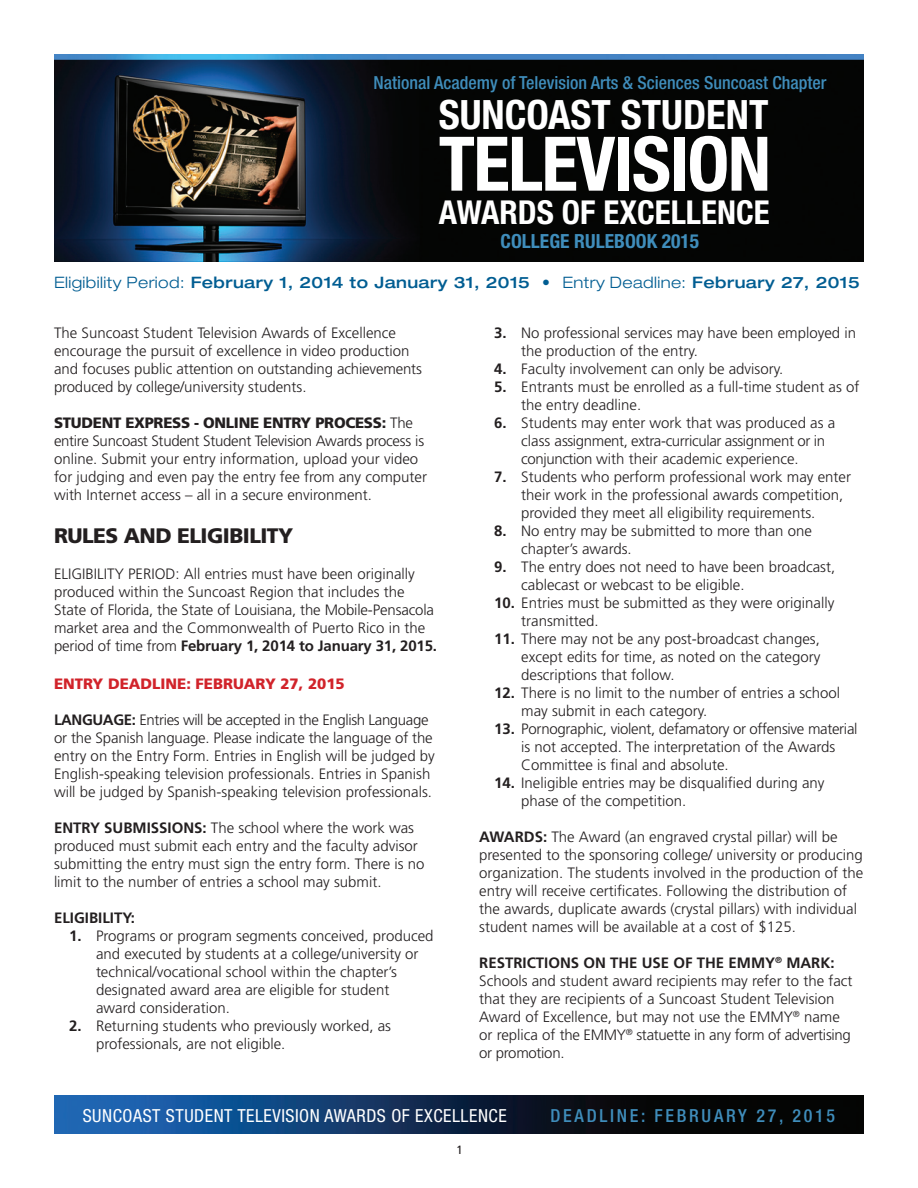
<style>
.page{position:relative;width:918px;height:1188px;background:#fff}
.page>*{position:absolute;margin:0;border:0;box-sizing:border-box;transform-origin:0 0}
.t1{font:700 condensed 75.3px "Helvetica Neue";letter-spacing:-.02em;color:#fff}
.t2{font:700 condensed 40.5px "Helvetica Neue";color:#fff}
.t3{font:700 condensed 33px "Helvetica Neue";color:#fff}
.t4{font:900 21px "Frutiger";letter-spacing:-.025em;color:#231f20}
.t5{font:700 condensed 19.5px "Helvetica Neue";color:#3f8dbb}
.t6{font:500 condensed 18px "Helvetica Neue";color:#3f8dbb}
.t7{font:condensed 18px "Helvetica Neue";letter-spacing:.03em;color:#fff}
.t8{font:500 condensed 18px "Helvetica Neue";letter-spacing:.15em;color:#3f8dbb}
.t9{font:500 expanded 15.75px "Helvetica Neue";letter-spacing:.025em;color:#015d92}
.t10{font:300 15px/18px "Frutiger";color:#231f20}
.t11{font:900 15px "Frutiger";color:#d1232a}
.t12{font:700 15px "Frutiger";color:#231f20}
.t13{font:12px "Frutiger";color:#231f20}
.s1{font-weight:300}
.s2{font-weight:900}
.s3{font-weight:700}
</style>
<div class="page">
<img style="left:54px;top:1095px;width:810px;height:39px">
<img style="left:54px;top:54px;width:810px;height:207px">
<p class="t6" style="left:374px;top:72px;width:454px">National Academy of Television Arts &amp; Sciences Suncoast Chapter</p>
<h2 class="t2" style="left:439px;top:90px;width:331px">SUNCOAST STUDENT</h2>
<h1 class="t1" style="left:439px;top:118px;width:334px">TELEVISION</h1>
<h3 class="t3" style="left:439px;top:192px;width:332px">AWARDS OF EXCELLENCE</h3>
<h3 class="t5" style="left:501px;top:229px;width:200px">COLLEGE RULEBOOK 2015</h3>
<p class="t9" style="left:54px;top:273px;width:807px"><span class="s1">Eligibility Period:</span> February 1, 2014 to January 31, 2015 • <span class="s1">Entry Deadline:</span> February 27, 2015</p>
<p class="t10" style="left:54px;top:324px;width:370px">The Suncoast Student Television Awards of Excellence encourage the pursuit of excellence in video production and focuses public attention on outstanding achievements produced by college/university students.</p>
<p class="t10" style="left:54px;top:414px;width:375px"><span class="s2">STUDENT EXPRESS - ONLINE ENTRY PROCESS:</span> The entire Suncoast Student Student Television Awards process is online. Submit your entry information, upload your video for judging and even pay the entry fee from any computer with Internet access – all in a secure environment.</p>
<h3 class="t4" style="left:54px;top:523px;width:241px">RULES AND ELIGIBILITY</h3>
<p class="t10" style="left:54px;top:565px;width:385px">ELIGIBILITY PERIOD: All entries must have been originally produced within the Suncoast Region that includes the State of Florida, the State of Louisiana, the Mobile-Pensacola market area and the Commonwealth of Puerto Rico in the period of time from <span class="s3">February 1, 2014 to January 31, 2015.</span></p>
<p class="t11" style="left:54px;top:674px;width:292px">ENTRY DEADLINE: FEBRUARY 27, 2015</p>
<p class="t10" style="left:54px;top:711px;width:382px"><span class="s3">LANGUAGE:</span> Entries will be accepted in the English Language or the Spanish language. Please indicate the language of the entry on the Entry Form. Entries in English will be judged by English-speaking television professionals. Entries in Spanish will be judged by Spanish-speaking television professionals.</p>
<p class="t10" style="left:54px;top:819px;width:372px"><span class="s3">ENTRY SUBMISSIONS:</span> The school where the work was produced must submit each entry and the faculty advisor submitting the entry must sign the entry form. There is no limit to the number of entries a school may submit.</p>
<p class="t12" style="left:54px;top:909px;width:83px">ELIGIBILITY:</p>
<p class="t10" style="left:96px;top:927px;width:339px;text-indent:-27px"><span class="s3">1.</span> Programs or program segments conceived, produced and executed by students at a college/university or technical/vocational school within the chapter’s designated award area are eligible for student<br>award consideration.</p>
<p class="t10" style="left:96px;top:1017px;width:297px;text-indent:-27px"><span class="s3">2.</span> Returning students who previously worked, as professionals, are not eligible.</p>
<p class="t10" style="left:521px;top:324px;width:336px;text-indent:-27px"><span class="s3">3.</span> No professional services may have been employed in the production of the entry.</p>
<p class="t10" style="left:494px;top:360px;width:290px"><span class="s3">4.</span> Faculty involvement can only be advisory.</p>
<p class="t10" style="left:521px;top:378px;width:340px;text-indent:-27px"><span class="s3">5.</span> Entrants must be enrolled as a full-time student as of the entry deadline.</p>
<p class="t10" style="left:521px;top:414px;width:315px;text-indent:-27px"><span class="s3">6.</span> Students may enter work that was produced as a class assignment, extra-curricular assignment or in conjunction with their academic experience.</p>
<p class="t10" style="left:521px;top:468px;width:331px;text-indent:-27px"><span class="s3">7.</span> Students who perform professional work may enter their work in the professional awards competition, provided they meet all eligibility requirements.</p>
<p class="t10" style="left:521px;top:522px;width:292px;text-indent:-27px"><span class="s3">8.</span> No entry may be submitted to more than one chapter’s awards.</p>
<p class="t10" style="left:521px;top:558px;width:315px;text-indent:-27px"><span class="s3">9.</span> The entry does not need to have been broadcast, cablecast or webcast to be eligible.</p>
<p class="t10" style="left:521px;top:594px;width:315px;text-indent:-27px"><span class="s3">10.</span> Entries must be submitted as they were originally transmitted.</p>
<p class="t10" style="left:521px;top:630px;width:301px;text-align:justify;text-indent:-27px"><span class="s3">11.</span> There may not be any post-broadcast changes, except edits for time, as noted on the category descriptions that follow.</p>
<p class="t10" style="left:521px;top:684px;width:320px;text-indent:-27px"><span class="s3">12.</span> There is no limit to the number of entries a school may submit in each category.</p>
<p class="t10" style="left:521px;top:720px;width:338px;text-indent:-27px"><span class="s3">13.</span> Pornographic, violent, defamatory or offensive material is not accepted. The interpretation of the Awards<br>Committee is final and absolute.</p>
<p class="t10" style="left:521px;top:774px;width:305px;text-indent:-27px"><span class="s3">14.</span> Ineligible entries may be disqualified during any phase of the competition.</p>
<p class="t10" style="left:479px;top:828px;width:385px"><span class="s3">AWARDS:</span> The Award (an engraved crystal pillar) will be presented to the sponsoring college/ university or producing organization. The students involved in the production of the entry will receive certificates. Following the distribution of the awards, duplicate awards (crystal pillars) with individual student names will be available at a cost of $125.</p>
<p class="t10" style="left:479px;top:954px;width:375px"><span class="s3">RESTRICTIONS ON THE USE OF THE EMMY</span><sup>®</sup> <span class="s3">MARK:<br></span>Schools and student award recipients may refer to the fact that they are recipients of a Suncoast Student Television Award of Excellence, but may not use the EMMY<sup>®</sup> name or replica of the EMMY<sup>®</sup> statuette in any form of advertising or promotion.</p>
<p class="t7" style="left:83px;top:1105px;width:426px">SUNCOAST STUDENT TELEVISION AWARDS OF EXCELLENCE</p>
<p class="t8" style="left:551px;top:1105px;width:286px">DEADLINE: FEBRUARY 27, 2015</p>
<p class="t13" style="left:456px;top:1143px;width:8px">1</p>
</div>
